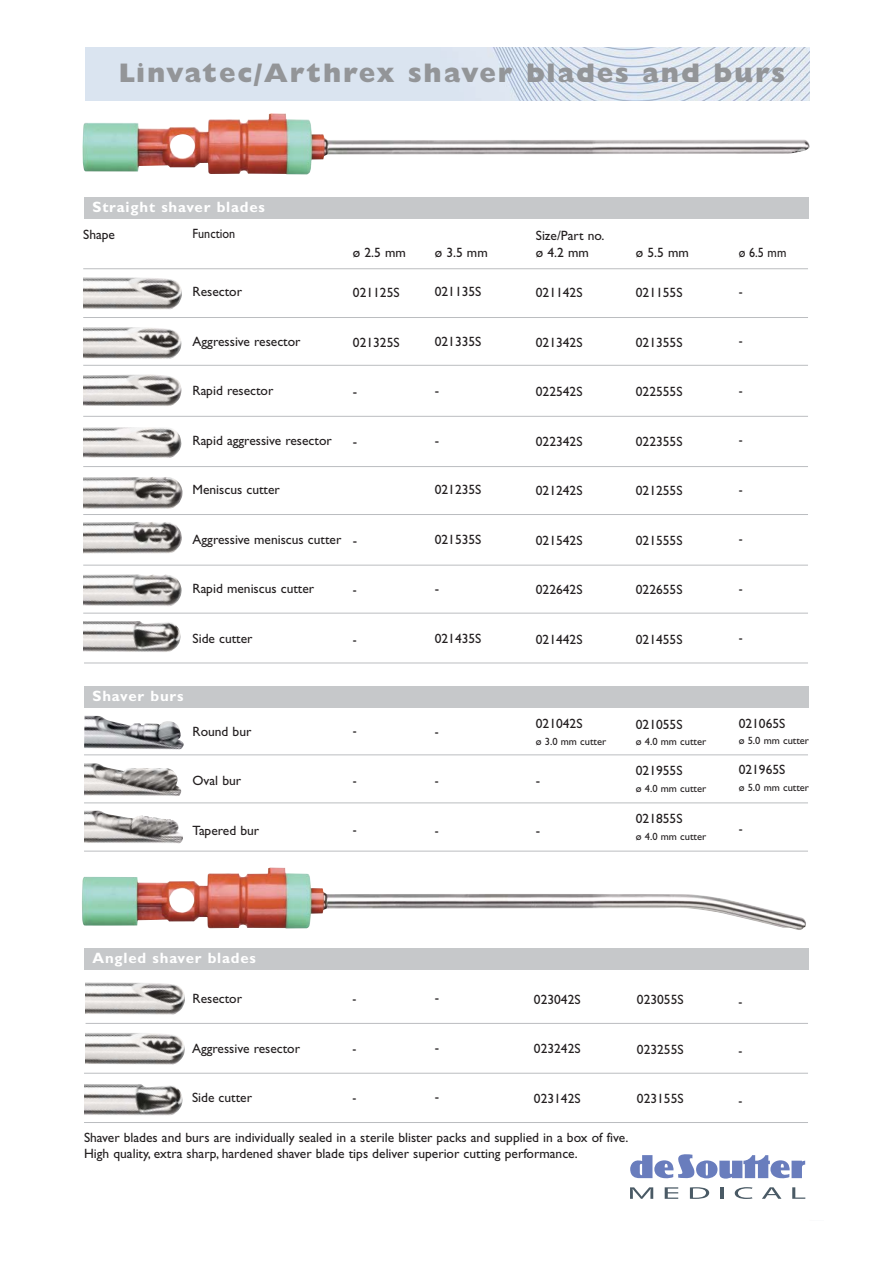
<style>
.page{position:relative;width:893px;height:1263px;background:#fff}
.page>*{position:absolute;margin:0;border:0;box-sizing:border-box;transform-origin:0 0}
.t1{font:800 27px "Gill Sans";letter-spacing:.07em;color:#939598}
.t2{font:700 15px "Gill Sans";letter-spacing:.055em;color:#fff}
.t3{font:13.5px/16.5px "Gill Sans";color:#231f20}
.t4{font:13.5px "Gill Sans";color:#231f20;scale:.9 1}
.t5{font:10.5px "Gill Sans";color:#231f20}
</style>
<div class="page">
<svg style="left:630px;top:1154px;width:175px;height:25px"></svg>
<svg style="left:690px;top:1187px;width:19px;height:12px"></svg>
<svg style="left:720px;top:1187px;width:3px;height:12px"></svg>
<svg style="left:735px;top:1187px;width:17px;height:12px"></svg>
<svg style="left:762px;top:1187px;width:19px;height:12px"></svg>
<svg style="left:792px;top:1187px;width:13px;height:12px"></svg>
<svg style="left:630px;top:1187px;width:23px;height:12px"></svg>
<svg style="left:665px;top:1187px;width:13px;height:12px"></svg>
<img style="left:82px;top:113px;width:728px;height:62px">
<img style="left:82px;top:867px;width:724px;height:63px">
<hr style="left:83px;top:268px;width:725px;height:1px;background:#bbbdc0">
<hr style="left:83px;top:317px;width:725px;height:1px;background:#bbbdc0">
<hr style="left:83px;top:365px;width:725px;height:1px;background:#bbbdc0">
<hr style="left:84px;top:755px;width:724px;height:1px;background:#bbbdc0">
<hr style="left:84px;top:803px;width:724px;height:1px;background:#bbbdc0">
<hr style="left:84px;top:851px;width:724px;height:1px;background:#bbbdc0">
<hr style="left:86px;top:1023px;width:722px;height:1px;background:#bbbdc0">
<hr style="left:84px;top:1073px;width:724px;height:1px;background:#bbbdc0">
<hr style="left:84px;top:1122px;width:724px;height:1px;background:#bbbdc0">
<hr style="left:83px;top:416px;width:725px;height:1px;background:#bbbdc0">
<hr style="left:83px;top:466px;width:725px;height:1px;background:#bbbdc0">
<hr style="left:83px;top:565px;width:725px;height:1px;background:#bbbdc0">
<hr style="left:83px;top:613px;width:725px;height:1px;background:#bbbdc0">
<hr style="left:84px;top:663px;width:724px;height:1px;background:#bbbdc0">
<hr style="left:83px;top:514px;width:725px;height:1px;background:#bbbdc0">
<img style="left:83px;top:277px;width:99px;height:33px">
<img style="left:86px;top:982px;width:99px;height:33px">
<img style="left:83px;top:327px;width:98px;height:32px">
<img style="left:86px;top:1033px;width:99px;height:32px">
<img style="left:83px;top:374px;width:98px;height:32px">
<img style="left:83px;top:427px;width:99px;height:31px">
<img style="left:83px;top:477px;width:100px;height:32px">
<img style="left:83px;top:522px;width:99px;height:32px">
<img style="left:83px;top:574px;width:99px;height:32px">
<img style="left:83px;top:622px;width:98px;height:30px">
<img style="left:84px;top:1084px;width:99px;height:32px">
<img style="left:84px;top:715px;width:100px;height:35px">
<img style="left:84px;top:763px;width:97px;height:33px">
<img style="left:84px;top:811px;width:99px;height:32px">
<img style="left:85px;top:48px;width:724px;height:53px">
<div style="left:84px;top:197px;width:724px;height:21px;background:#c6c8ca"></div>
<div style="left:84px;top:686px;width:724px;height:21px;background:#c6c8ca"></div>
<div style="left:84px;top:948px;width:724px;height:21px;background:#c6c8ca"></div>
<h1 class="t1" style="left:119px;top:63px;width:668px">Linvatec/Arthrex shaver blades and burs</h1>
<p class="t2" style="left:92px;top:201px;width:174px">Straight shaver blades</p>
<p class="t3" style="left:83px;top:228px;width:33px">Shape</p>
<p class="t4" style="left:193px;top:229px;width:49px">Function</p>
<p class="t3" style="left:193px;top:285px;width:51px">Resector</p>
<p class="t3" style="left:193px;top:335px;width:110px">Aggressive resector</p>
<p class="t3" style="left:193px;top:384px;width:82px">Rapid resector</p>
<p class="t3" style="left:193px;top:434px;width:141px">Rapid aggressive resector</p>
<p class="t3" style="left:193px;top:483px;width:89px">Meniscus cutter</p>
<p class="t3" style="left:353px;top:245px;width:54px">ø 2.5 mm</p>
<p class="t3" style="left:353px;top:286px;width:48px">021125S</p>
<p class="t3" style="left:353px;top:335px;width:48px">021325S</p>
<p class="t3" style="left:353px;top:385px;width:6px">-</p>
<p class="t3" style="left:353px;top:434px;width:6px">-</p>
<p class="t3" style="left:193px;top:533px;width:150px">Aggressive meniscus cutter</p>
<p class="t3" style="left:193px;top:582px;width:123px">Rapid meniscus cutter</p>
<p class="t3" style="left:193px;top:632px;width:62px">Side cutter</p>
<p class="t3" style="left:353px;top:533px;width:6px">-</p>
<p class="t4" style="left:353px;top:585px;width:6px">-</p>
<p class="t4" style="left:353px;top:634px;width:6px">-</p>
<p class="t2" style="left:92px;top:690px;width:93px">Shaver burs</p>
<p class="t3" style="left:193px;top:725px;width:60px">Round bur</p>
<p class="t3" style="left:193px;top:774px;width:50px">Oval bur</p>
<p class="t3" style="left:193px;top:824px;width:68px">Tapered bur</p>
<p class="t4" style="left:353px;top:726px;width:6px">-</p>
<p class="t4" style="left:353px;top:775px;width:6px">-</p>
<p class="t4" style="left:353px;top:825px;width:6px">-</p>
<p class="t3" style="left:435px;top:246px;width:54px">ø 3.5 mm</p>
<p class="t3" style="left:435px;top:285px;width:48px">021135S</p>
<p class="t3" style="left:435px;top:334px;width:48px">021335S</p>
<p class="t3" style="left:435px;top:384px;width:6px">-</p>
<p class="t3" style="left:435px;top:433px;width:6px">-</p>
<p class="t3" style="left:435px;top:483px;width:48px">021235S</p>
<p class="t3" style="left:435px;top:532px;width:48px">021535S</p>
<p class="t3" style="left:435px;top:582px;width:6px">-</p>
<p class="t3" style="left:435px;top:631px;width:48px">021435S</p>
<p class="t4" style="left:435px;top:727px;width:6px">-</p>
<p class="t4" style="left:435px;top:776px;width:6px">-</p>
<p class="t4" style="left:435px;top:826px;width:6px">-</p>
<p class="t3" style="left:536px;top:229px;width:70px">Size/Part no. ø 4.2 mm</p>
<p class="t3" style="left:536px;top:286px;width:48px">021142S</p>
<p class="t3" style="left:636px;top:245px;width:54px">ø 5.5 mm</p>
<p class="t3" style="left:636px;top:286px;width:48px">021155S</p>
<p class="t4" style="left:739px;top:248px;width:54px">ø 6.5 mm</p>
<p class="t4" style="left:739px;top:287px;width:6px">-</p>
<p class="t3" style="left:536px;top:335px;width:48px">021342S</p>
<p class="t3" style="left:636px;top:335px;width:48px">021355S</p>
<p class="t4" style="left:739px;top:336px;width:6px">-</p>
<p class="t3" style="left:536px;top:385px;width:48px">022542S</p>
<p class="t3" style="left:636px;top:385px;width:48px">022555S</p>
<p class="t4" style="left:739px;top:386px;width:6px">-</p>
<p class="t3" style="left:536px;top:434px;width:48px">022342S</p>
<p class="t3" style="left:636px;top:434px;width:48px">022355S</p>
<p class="t4" style="left:739px;top:435px;width:6px">-</p>
<p class="t3" style="left:536px;top:484px;width:48px">021242S</p>
<p class="t3" style="left:636px;top:484px;width:48px">021255S</p>
<p class="t4" style="left:739px;top:485px;width:6px">-</p>
<p class="t3" style="left:536px;top:533px;width:48px">021542S</p>
<p class="t3" style="left:636px;top:533px;width:48px">021555S</p>
<p class="t4" style="left:739px;top:534px;width:6px">-</p>
<p class="t3" style="left:536px;top:583px;width:48px">022642S</p>
<p class="t3" style="left:636px;top:583px;width:48px">022655S</p>
<p class="t4" style="left:739px;top:584px;width:6px">-</p>
<p class="t3" style="left:536px;top:632px;width:48px">021442S</p>
<p class="t3" style="left:636px;top:632px;width:48px">021455S</p>
<p class="t4" style="left:739px;top:633px;width:6px">-</p>
<p class="t3" style="left:536px;top:717px;width:48px">021042S</p>
<p class="t5" style="left:536px;top:738px;width:72px">ø 3.0 mm cutter</p>
<p class="t3" style="left:536px;top:774px;width:6px">-</p>
<p class="t3" style="left:536px;top:824px;width:6px">-</p>
<p class="t3" style="left:636px;top:718px;width:48px">021055S</p>
<p class="t5" style="left:636px;top:738px;width:72px">ø 4.0 mm cutter</p>
<p class="t3" style="left:636px;top:764px;width:48px">021955S</p>
<p class="t5" style="left:636px;top:785px;width:72px">ø 4.0 mm cutter</p>
<p class="t3" style="left:636px;top:812px;width:48px">021855S</p>
<p class="t5" style="left:636px;top:833px;width:72px">ø 4.0 mm cutter</p>
<p class="t3" style="left:739px;top:717px;width:48px">021065S</p>
<p class="t5" style="left:739px;top:737px;width:72px">ø 5.0 mm cutter</p>
<p class="t3" style="left:739px;top:763px;width:48px">021965S</p>
<p class="t5" style="left:739px;top:784px;width:72px">ø 5.0 mm cutter</p>
<p class="t4" style="left:739px;top:824px;width:6px">-</p>
<p class="t2" style="left:92px;top:952px;width:165px">Angled shaver blades</p>
<p class="t3" style="left:193px;top:992px;width:51px">Resector</p>
<p class="t4" style="left:353px;top:994px;width:6px">-</p>
<p class="t3" style="left:435px;top:991px;width:6px">-</p>
<p class="t3" style="left:534px;top:993px;width:48px">023042S</p>
<p class="t3" style="left:637px;top:993px;width:48px">023055S</p>
<p class="t4" style="left:738px;top:996px;width:6px">-</p>
<p class="t3" style="left:192px;top:1042px;width:110px">Aggressive resector</p>
<p class="t3" style="left:192px;top:1091px;width:62px">Side cutter</p>
<p class="t4" style="left:353px;top:1044px;width:6px">-</p>
<p class="t4" style="left:353px;top:1093px;width:6px">-</p>
<p class="t3" style="left:435px;top:1041px;width:6px">-</p>
<p class="t3" style="left:435px;top:1090px;width:6px">-</p>
<p class="t3" style="left:534px;top:1042px;width:48px">023242S</p>
<p class="t3" style="left:534px;top:1092px;width:48px">023142S</p>
<p class="t3" style="left:637px;top:1042px;width:48px">023255S</p>
<p class="t3" style="left:637px;top:1092px;width:48px">023155S</p>
<p class="t4" style="left:738px;top:1046px;width:6px">-</p>
<p class="t4" style="left:738px;top:1095px;width:6px">-</p>
<p class="t3" style="left:84px;top:1131px;width:546px">Shaver blades and burs are individually sealed in a sterile blister packs and supplied in a box of five.<br>High quality, extra sharp, hardened shaver blade tips deliver superior cutting performance.</p>
</div>
